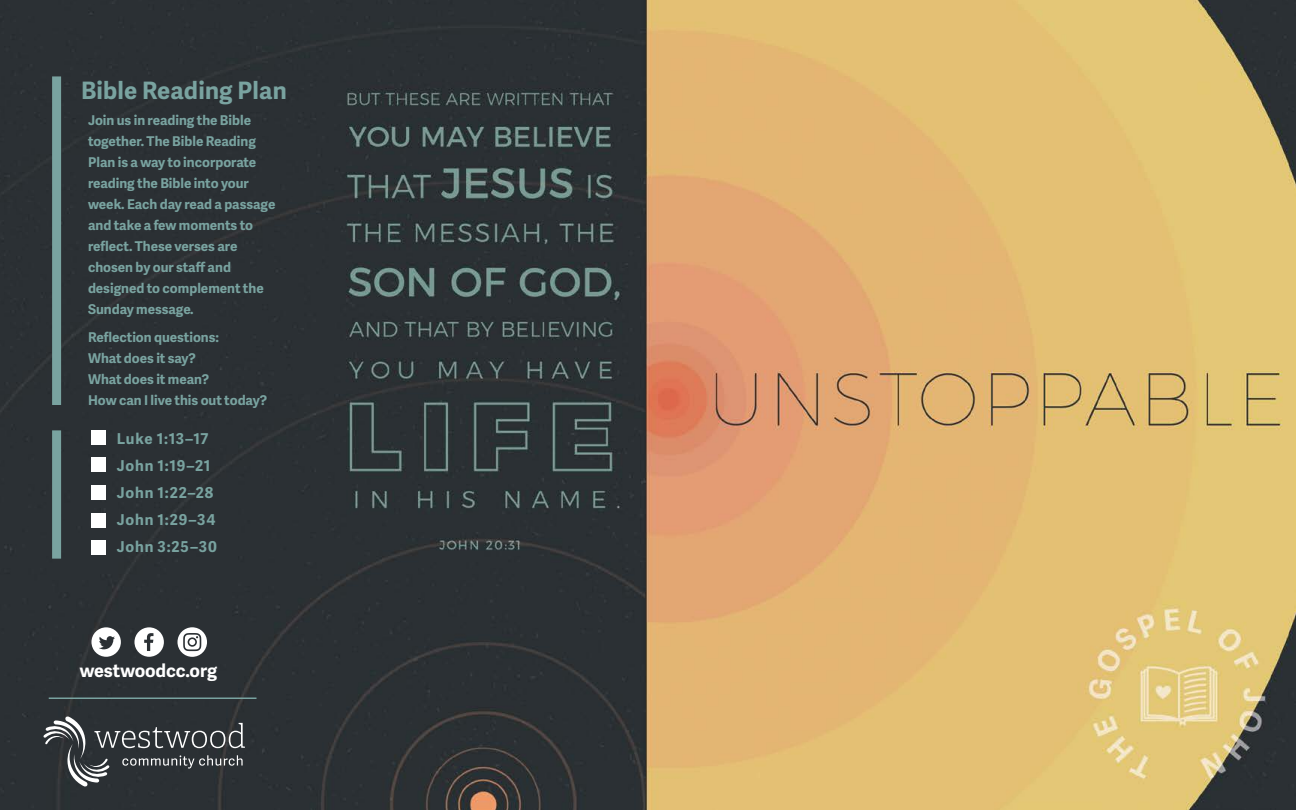
<style>
.page{position:relative;width:1296px;height:810px;background:#fff}
.page>*{position:absolute;margin:0;border:0;box-sizing:border-box;transform-origin:0 0}
.t1{font:700 24px "Adelle Sans";letter-spacing:.01em;color:#79a3a0}
.t2{font:700 18px "Adelle Sans";letter-spacing:-.01em;color:#fff}
.t3{font:700 15px/27px "Adelle Sans";letter-spacing:.06em;color:#79a3a0}
.t4{font:700 13.5px/21px "Adelle Sans";color:#79a3a0}
</style>
<div class="page">
<img style="left:0;top:0;width:1296px;height:810px">
<svg style="left:43px;top:716px;width:202px;height:71px;background:#45494c"></svg>
<svg style="left:134px;top:627px;width:30px;height:30px"></svg>
<svg style="left:91px;top:627px;width:30px;height:30px"></svg>
<svg style="left:177px;top:627px;width:30px;height:30px"></svg>
<div style="left:91px;top:513px;width:14px;height:14px;background:#fff"></div>
<div style="left:91px;top:485px;width:14px;height:15px;background:#fff"></div>
<div style="left:91px;top:458px;width:14px;height:14px;background:#fff"></div>
<div style="left:91px;top:430px;width:14px;height:14px;background:#fff"></div>
<div style="left:91px;top:541px;width:14px;height:14px;background:#fff"></div>
<div style="left:52px;top:430px;width:9px;height:129px;background:#79a3a0"></div>
<hr style="left:49px;top:698px;width:207px;height:1px;background:#79a3a0">
<div style="left:52px;top:76px;width:9px;height:329px;background:#79a3a0"></div>
<h1 class="t1" style="left:81px;top:73px;width:207px">Bible Reading Plan</h1>
<p class="t4" style="left:88px;top:109px;width:189px">Join us in reading the Bible together. The Bible Reading<br>Plan is a way to incorporate reading the Bible into your week. Each day read a passage and take a few moments to reflect. These verses are chosen by our staff and designed to complement the<br>Sunday message.</p>
<p class="t4" style="left:88px;top:326px;width:181px">Reflection questions:<br>What does it say?<br>What does it mean?<br>How can I live this out today?</p>
<p class="t3" style="left:117px;top:425px;width:102px">Luke 1:13–17<br>John 1:19–21<br>John 1:22–28<br>John 1:29–34<br>John 3:25–30</p>
<h2 class="t2" style="left:80px;top:657px;width:139px">westwoodcc.org</h2>
</div>
